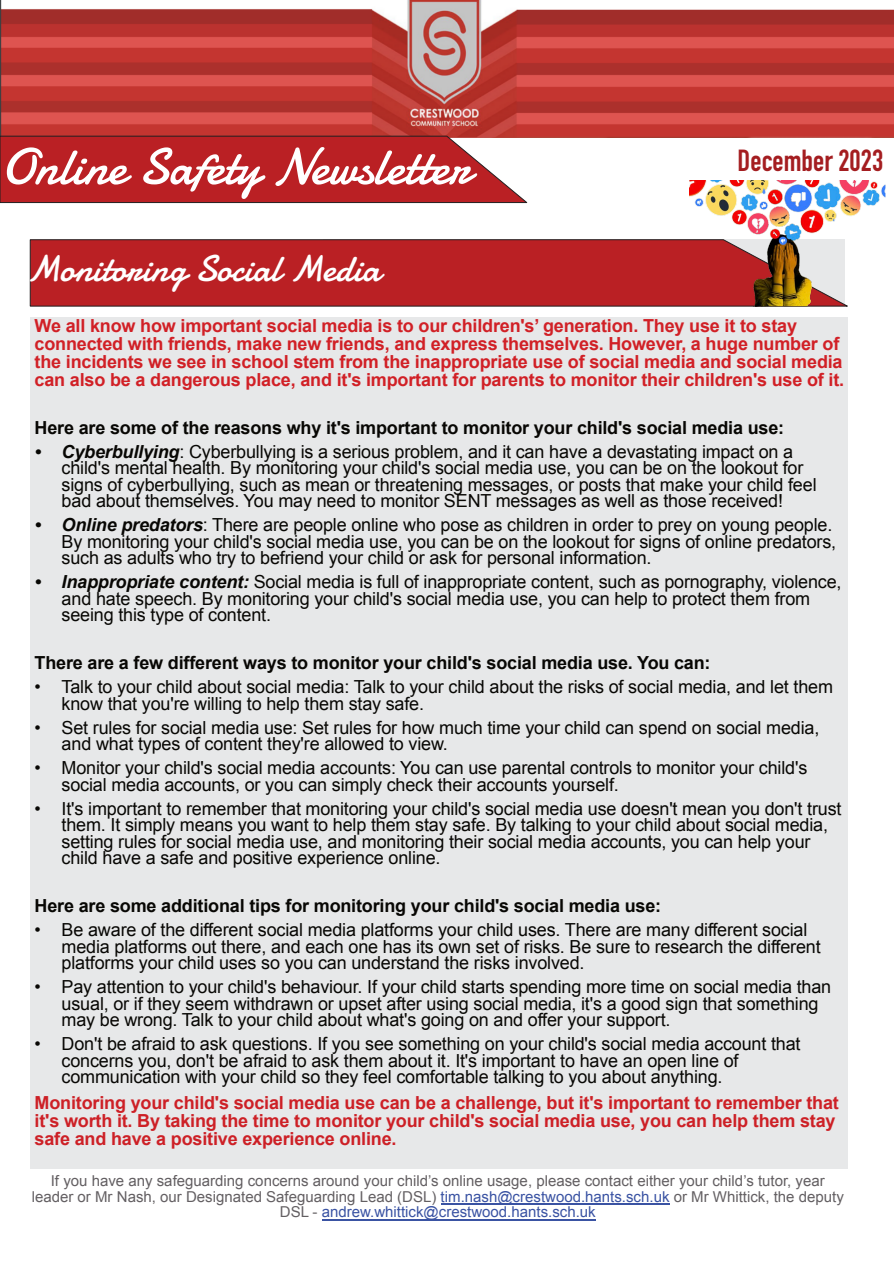
<style>
.page{position:relative;width:894px;height:1263px;background:#fff}
.page>*{position:absolute;margin:0;border:0;box-sizing:border-box;transform-origin:0 0}
.t1{font:51.9px "Damion";color:#fff}
.t2{font:37.5px "Damion";color:#fff}
.t3{font:700 30px "DIN Condensed";color:#a41d20}
.t4{font:18px/16.5px "Arial";letter-spacing:-.01em;color:#080704}
.t5{font:700 18px/18px "Arial";letter-spacing:-.01em;color:#d12026}
.t6{font:700 18px "Arial";letter-spacing:-.01em;color:#080704}
.t7{font:700 18px/18px "Arial";letter-spacing:-.01em;color:#cd2026}
.t8{font:15px/15.5px "Arial";color:#635f62;text-align:center}
.s1{font-weight:700;font-style:italic}
.s2{color:#3a53a3}
</style>
<div class="page">
<img style="left:0;top:0;width:893px;height:138px">
<svg style="left:0;top:136px;width:527px;height:67px;background:#ba2f33"></svg>
<div style="left:30px;top:317px;width:817px;height:851px;background:#e7e8e9"></div>
<div style="left:30px;top:239px;width:659px;height:67px;background:#ba2024"></div>
<hr style="left:440px;top:1203px;width:229px;height:1px;background:#3a53a3">
<hr style="left:322px;top:1219px;width:273px;height:1px;background:#3a53a3">
<img style="left:689px;top:180px;width:196px;height:126px">
<h1 class="t1" style="left:1px;top:132px;width:471px">Online Safety Newsletter</h1>
<h2 class="t2" style="left:27px;top:243px;width:355px">Monitoring Social Media</h2>
<h3 class="t3" style="left:737px;top:150px;width:147px">December 2023</h3>
<p class="t5" style="left:35px;top:318px;width:810px">We all know how important social media is to our children's’ generation. They use it to stay connected with friends, make new friends, and express themselves. However, a huge number of the incidents we see in school stem from the inappropriate use of social media and social media can also be a dangerous place, and it's important for parents to monitor their children's use of it.</p>
<p class="t6" style="left:35px;top:420px;width:750px">Here are some of the reasons why it's important to monitor your child's social media use:</p>
<p class="t4" style="left:62px;top:445px;width:756px;text-indent:-27px"><span class="s1">• Cyberbullying</span>: Cyberbullying is a serious problem, and it can have a devastating impact on a child's mental health. By monitoring your child's social media use, you can be on the lookout for signs of cyberbullying, such as mean or threatening messages, or posts that make your child feel bad about themselves. You may need to monitor SENT messages as well as those received!</p>
<p class="t4" style="left:62px;top:518px;width:775px;text-indent:-27px"><span class="s1">• Online predators</span>: There are people online who pose as children in order to prey on young people.<br>By monitoring your child's social media use, you can be on the lookout for signs of online predators, such as adults who try to befriend your child or ask for personal information.</p>
<p class="t4" style="left:62px;top:575px;width:781px;text-indent:-27px"><span class="s1">• Inappropriate content:</span> Social media is full of inappropriate content, such as pornography, violence, and hate speech. By monitoring your child's social media use, you can help to protect them from seeing this type of content.</p>
<p class="t6" style="left:35px;top:656px;width:677px">There are a few different ways to monitor your child's social media use. You can:</p>
<p class="t4" style="left:62px;top:680px;width:772px;text-indent:-27px">• Talk to your child about social media: Talk to your child about the risks of social media, and let them know that you're willing to help them stay safe.</p>
<p class="t4" style="left:62px;top:721px;width:759px;text-indent:-27px">• Set rules for social media use: Set rules for how much time your child can spend on social media, and what types of content they're allowed to view.</p>
<p class="t4" style="left:62px;top:761px;width:747px;text-indent:-27px">• Monitor your child's social media accounts: You can use parental controls to monitor your child's social media accounts, or you can simply check their accounts yourself.</p>
<p class="t4" style="left:62px;top:802px;width:781px;text-indent:-27px">• It's important to remember that monitoring your child's social media use doesn't mean you don't trust them. It simply means you want to help them stay safe. By talking to your child about social media, setting rules for social media use, and monitoring their social media accounts, you can help your child have a safe and positive experience online.</p>
<p class="t6" style="left:35px;top:899px;width:628px">Here are some additional tips for monitoring your child's social media use:</p>
<p class="t4" style="left:62px;top:923px;width:760px;text-indent:-27px">• Be aware of the different social media platforms your child uses. There are many different social media platforms out there, and each one has its own set of risks. Be sure to research the different platforms your child uses so you can understand the risks involved.</p>
<p class="t4" style="left:62px;top:980px;width:770px;text-indent:-27px">• Pay attention to your child's behaviour. If your child starts spending more time on social media than usual, or if they seem withdrawn or upset after using social media, it's a good sign that something may be wrong. Talk to your child about what's going on and offer your support.</p>
<p class="t4" style="left:62px;top:1037px;width:740px;text-indent:-27px">• Don't be afraid to ask questions. If you see something on your child's social media account that concerns you, don't be afraid to ask them about it. It's important to have an open line of communication with your child so they feel comfortable talking to you about anything.</p>
<p class="t7" style="left:35px;top:1095px;width:805px">Monitoring your child's social media use can be a challenge, but it's important to remember that it's worth it. By taking the time to monitor your child's social media use, you can help them stay safe and have a positive experience online.</p>
<p class="t8" style="left:32px;top:1175px;width:813px">If you have any safeguarding concerns around your child’s online usage, please contact either your child’s tutor, year leader or Mr Nash, our Designated Safeguarding Lead (DSL) <span class="s2">tim.nash@crestwood.hants.sch.uk</span> or Mr Whittick, the deputy<br>DSL - <span class="s2">andrew.whittick@crestwood.hants.sch.uk</span></p>
</div>
